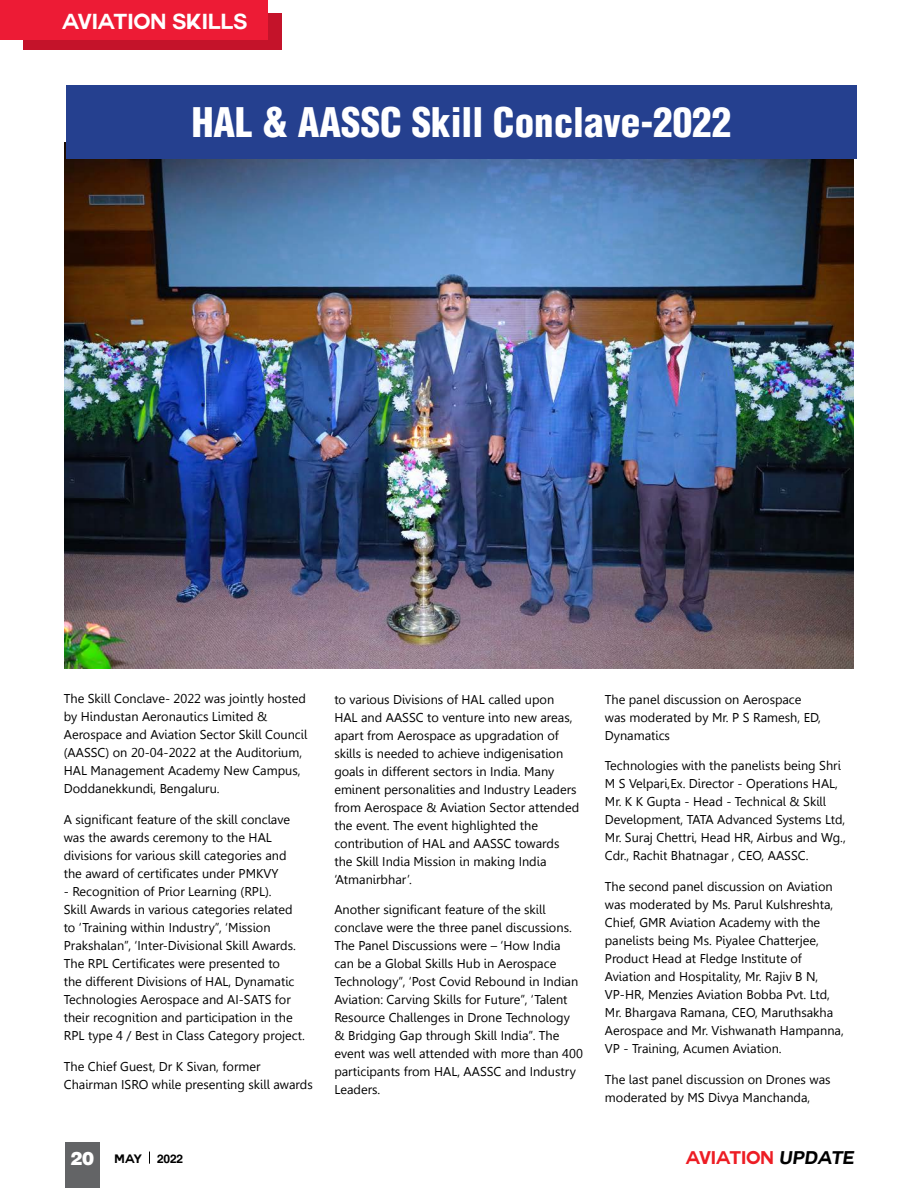
<style>
.page{position:relative;width:918px;height:1188px;background:#fff}
.page>*{position:absolute;margin:0;border:0;box-sizing:border-box;transform-origin:0 0}
.t1{font:900 condensed 39px "Context Black Condensed S Si";color:#fff}
.t2{font:700 21.3px "Couture";color:#fff}
.t3{font:700 18px "Couture";color:#ed1d24}
.t4{font:12.75px/18px "Gisha";color:#000}
.t5{font:700 12px "Couture";color:#000}
.s1{font-family:"Context Black S Si";font-weight:900;font-size:18px;color:#fff}
.s2{font-style:italic;color:#000}
</style>
<div class="page">
<div style="left:23px;top:14px;width:259px;height:36px;background:#c4132a"></div>
<div style="left:0;top:0;width:267px;height:39px;background:#ed1b35"></div>
<img style="left:64px;top:142px;width:790px;height:527px">
<div style="left:66px;top:85px;width:791px;height:74px;background:#25408f"></div>
<div style="left:65px;top:1143px;width:35px;height:45px;background:#636466"></div>
<svg style="left:149px;top:1152px;width:1px;height:12px"></svg>
<h2 class="t2" style="left:62px;top:11px;width:187px">AVIATION SKILLS</h2>
<h1 class="t1" style="left:192px;top:98px;width:541px">HAL &amp; AASSC Skill Conclave-2022</h1>
<p class="t4" style="left:64px;top:690px;width:245px">The Skill Conclave- 2022 was jointly hosted by Hindustan Aeronautics Limited &amp; Aerospace and Aviation Sector Skill Council (AASSC) on 20-04-2022 at the Auditorium, HAL Management Academy New Campus, Doddanekkundi, Bengaluru.</p>
<p class="t4" style="left:64px;top:810px;width:228px">A significant feature of the skill conclave was the awards ceremony to the HAL divisions for various skill categories and the award of certificates under PMKVY</p>
<p class="t4" style="left:64px;top:882px;width:243px">- Recognition of Prior Learning (RPL).<br>Skill Awards in various categories related to ‘Training within Industry”, ‘Mission Prakshalan”, ‘Inter-Divisional Skill Awards.<br>The RPL Certificates were presented to<br>the different Divisions of HAL, Dynamatic Technologies Aerospace and AI-SATS for their recognition and participation in the RPL type 4 / Best in Class Category project.</p>
<p class="t4" style="left:64px;top:1057px;width:251px">The Chief Guest, Dr K Sivan, former<br>Chairman ISRO while presenting skill awards</p>
<p class="t4" style="left:334px;top:690px;width:246px">to various Divisions of HAL called upon HAL and AASSC to venture into new areas, apart from Aerospace as upgradation of skills is needed to achieve indigenisation goals in different sectors in India. Many eminent personalities and Industry Leaders from Aerospace &amp; Aviation Sector attended the event. The event highlighted the contribution of HAL and AASSC towards the Skill India Mission in making India ‘Atmanirbhar’.</p>
<p class="t4" style="left:334px;top:901px;width:250px">Another significant feature of the skill conclave were the three panel discussions.<br>The Panel Discussions were – ‘How India can be a Global Skills Hub in Aerospace Technology”, ‘Post Covid Rebound in Indian Aviation: Carving Skills for Future”, ‘Talent Resource Challenges in Drone Technology &amp; Bridging Gap through Skill India”. The event was well attended with more than 400 participants from HAL, AASSC and Industry Leaders.</p>
<p class="t4" style="left:605px;top:690px;width:218px">The panel discussion on Aerospace was moderated by Mr. P S Ramesh, ED,<br>Dynamatics</p>
<p class="t4" style="left:605px;top:757px;width:242px">Technologies with the panelists being Shri M S Velpari,Ex. Director - Operations HAL, Mr. K K Gupta - Head - Technical &amp; Skill Development, TATA Advanced Systems Ltd, Mr. Suraj Chettri, Head HR, Airbus and Wg., Cdr., Rachit Bhatnagar , CEO, AASSC.</p>
<p class="t4" style="left:605px;top:878px;width:240px">The second panel discussion on Aviation was moderated by Ms. Parul Kulshreshta, Chief, GMR Aviation Academy with the panelists being Ms. Piyalee Chatterjee, Product Head at Fledge Institute of Aviation and Hospitality, Mr. Rajiv B N, VP-HR, Menzies Aviation Bobba Pvt. Ltd, Mr. Bhargava Ramana, CEO, Maruthsakha Aerospace and Mr. Vishwanath Hampanna, VP - Training, Acumen Aviation.</p>
<p class="t4" style="left:605px;top:1071px;width:227px">The last panel discussion on Drones was moderated by MS Divya Manchanda,</p>
<p class="t5" style="left:70px;top:1153px;width:73px"><span class="s1">20</span> MAY</p>
<p class="t5" style="left:157px;top:1153px;width:27px">2022</p>
<h3 class="t3" style="left:686px;top:1149px;width:170px">AVIATION <span class="s2">UPDATE</span></h3>
</div>
